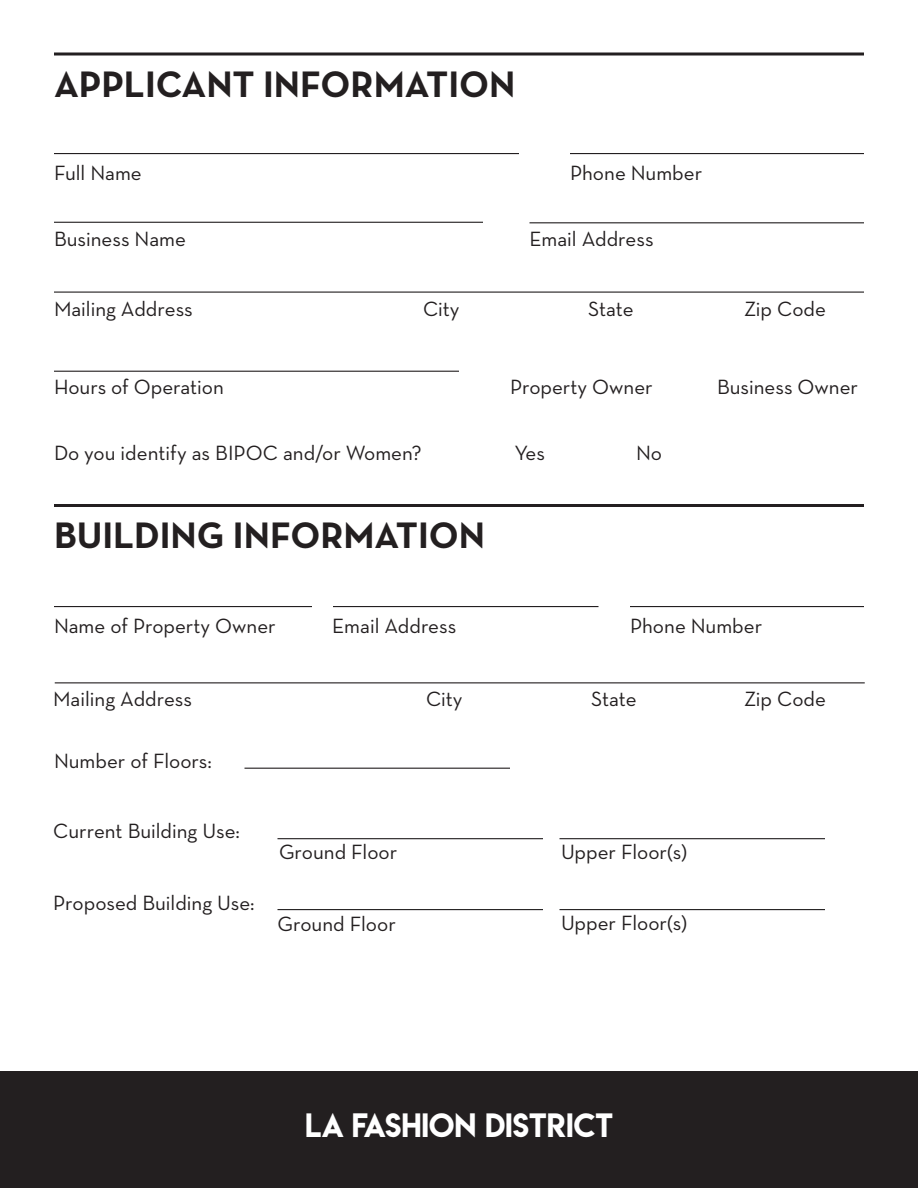
<style>
.page{position:relative;width:918px;height:1188px;background:#fff}
.page>*{position:absolute;margin:0;border:0;box-sizing:border-box;transform-origin:0 0}
.t1{font:700 37.5px "Neutra Text";color:#231f20}
.t2{font:30px "Lemon Milk";color:#fff}
.t3{font:21px "Neutra Text";color:#231f20}
</style>
<div class="page">
<div style="left:0;top:1071px;width:918px;height:117px;background:#231f20"></div>
<svg style="left:54px;top:52px;width:810px;height:4px;background:#595657"></svg>
<hr style="left:54px;top:504px;width:810px;height:3px;background:#231f20">
<hr style="left:54px;top:153px;width:465px;height:1px;background:#231f20">
<hr style="left:54px;top:606px;width:258px;height:1px;background:#231f20">
<hr style="left:333px;top:606px;width:265px;height:1px;background:#231f20">
<hr style="left:244px;top:768px;width:266px;height:1px;background:#231f20">
<hr style="left:278px;top:838px;width:265px;height:1px;background:#231f20">
<hr style="left:560px;top:838px;width:265px;height:1px;background:#231f20">
<hr style="left:560px;top:909px;width:265px;height:1px;background:#231f20">
<hr style="left:278px;top:909px;width:265px;height:1px;background:#231f20">
<hr style="left:54px;top:222px;width:429px;height:1px;background:#231f20">
<hr style="left:54px;top:371px;width:405px;height:1px;background:#231f20">
<hr style="left:54px;top:292px;width:810px;height:1px;background:#231f20">
<hr style="left:55px;top:682px;width:810px;height:1px;background:#231f20">
<hr style="left:530px;top:222px;width:334px;height:1px;background:#231f20">
<hr style="left:570px;top:153px;width:294px;height:1px;background:#231f20">
<hr style="left:630px;top:606px;width:234px;height:1px;background:#231f20">
<p class="t1" style="left:54px;top:61px;width:463px">APPLICANT INFORMATION</p>
<p class="t3" style="left:54px;top:160px;width:89px">Full Name</p>
<p class="t3" style="left:570px;top:160px;width:134px">Phone Number</p>
<p class="t3" style="left:54px;top:226px;width:134px">Business Name</p>
<p class="t3" style="left:530px;top:226px;width:126px">Email Address</p>
<p class="t3" style="left:54px;top:296px;width:140px">Mailing Address</p>
<p class="t3" style="left:423px;top:296px;width:38px">City</p>
<p class="t3" style="left:588px;top:296px;width:47px">State</p>
<p class="t3" style="left:744px;top:296px;width:83px">Zip Code</p>
<p class="t3" style="left:54px;top:374px;width:171px">Hours of Operation</p>
<p class="t3" style="left:510px;top:374px;width:144px">Property Owner</p>
<p class="t3" style="left:717px;top:374px;width:143px">Business Owner</p>
<p class="t3" style="left:54px;top:440px;width:369px">Do you identify as BIPOC and/or Women?</p>
<p class="t3" style="left:514px;top:440px;width:32px">Yes</p>
<p class="t3" style="left:636px;top:440px;width:27px">No</p>
<p class="t1" style="left:54px;top:512px;width:433px">BUILDING INFORMATION</p>
<p class="t3" style="left:54px;top:613px;width:223px">Name of Property Owner</p>
<p class="t3" style="left:332px;top:613px;width:126px">Email Address</p>
<p class="t3" style="left:630px;top:613px;width:134px">Phone Number</p>
<p class="t3" style="left:53px;top:686px;width:140px">Mailing Address</p>
<p class="t3" style="left:426px;top:686px;width:38px">City</p>
<p class="t3" style="left:591px;top:686px;width:47px">State</p>
<p class="t3" style="left:744px;top:686px;width:83px">Zip Code</p>
<p class="t3" style="left:54px;top:748px;width:159px">Number of Floors:</p>
<p class="t3" style="left:53px;top:818px;width:188px">Current Building Use:</p>
<p class="t3" style="left:53px;top:890px;width:203px">Proposed Building Use:</p>
<p class="t3" style="left:279px;top:839px;width:120px">Ground Floor</p>
<p class="t3" style="left:561px;top:839px;width:128px">Upper Floor(s)</p>
<p class="t3" style="left:278px;top:911px;width:120px">Ground Floor</p>
<p class="t3" style="left:561px;top:910px;width:128px">Upper Floor(s)</p>
<p class="t2" style="left:305px;top:1104px;width:309px">LA FASHION DISTRICT</p>
</div>
